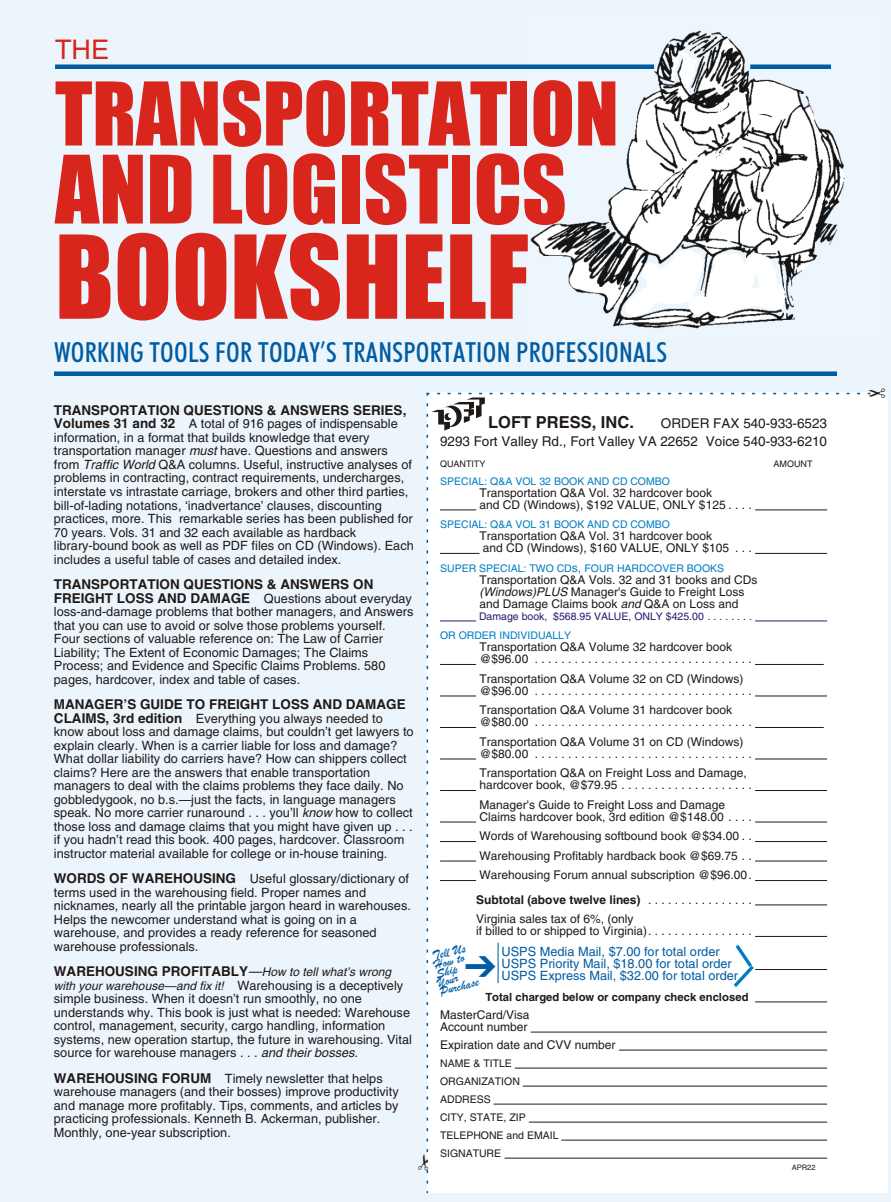
<style>
.page{position:relative;width:891px;height:1202px;background:#edf5fc}
.page>*{position:absolute;margin:0;border:0;box-sizing:border-box;transform-origin:0 0}
.t1{font:106.5px "Impact";color:#d9261c}
.t2{font:87px "Impact";color:#d9261c}
.t3{font:81px "Impact";color:#d9261c}
.t4{font:500 condensed 27.75px "Futura BT";letter-spacing:.01em;color:#005ca3}
.t5{font:27px "Helvetica";color:#d9261c}
.t6{font:700 16.5px "Helvetica";color:#1f1a17}
.t7{font:700 13.5px "Helvetica";color:#1f1a17}
.t8{font:13.5px/18px "Helvetica";letter-spacing:-.005em;color:#1f1a17;text-align:right}
.t9{font:13.5px "Brush Script";color:#005ca3}
.t10{font:12.75px/13.5px "Helvetica";color:#1f1a17}
.t11{font:12.75px/12px "Helvetica";color:#005ca3}
.t12{font:12px/12px "Helvetica";color:#1f1a17}
.t13{font:italic 12px "Helvetica";color:#1f1a17}
.t14{font:700 11.25px "Helvetica";letter-spacing:.005em;color:#1f1a17}
.t15{font:10.5px "Helvetica";color:#007dc2}
.t16{font:10.5px/18px "Helvetica";color:#1f1a17}
.t17{font:10.5px "Helvetica";color:#291770}
.t18{font:9px "Helvetica";color:#1f1a17}
.t19{font:7.5px "Helvetica";letter-spacing:-.005em;color:#1f1a17}
.s1{font-weight:700;font-size:13.5px}
.s2{font-style:italic}
.s3{font-weight:400;font-style:italic}
.s4{font-weight:400;font-style:italic;font-size:12px}
.s5{font-style:normal;font-size:12.75px}
.s6{font-size:12px}
.s7{font-weight:700}
</style>
<div class="page">
<img style="left:530px;top:30px;width:315px;height:299px">
<div style="left:55px;top:64px;width:599px;height:5px;background:#005ca3"></div>
<div style="left:750px;top:64px;width:81px;height:5px;background:#005ca3"></div>
<div style="left:54px;top:371px;width:783px;height:5px;background:#005ca3"></div>
<div style="left:426px;top:392px;width:459px;height:801px;background:#fff"></div>
<h3 class="t5" style="left:55px;top:38px;width:55px">THE</h3>
<h3 class="t3" style="left:55px;top:81px;width:565px">TRANSPORTATION</h3>
<h2 class="t2" style="left:55px;top:155px;width:513px">AND LOGISTICS</h2>
<h1 class="t1" style="left:55px;top:234px;width:475px">BOOKSHELF</h1>
<h3 class="t4" style="left:54px;top:341px;width:615px">WORKING TOOLS FOR TODAY’S TRANSPORTATION PROFESSIONALS</h3>
<p class="t7" style="left:54px;top:404px;width:354px">TRANSPORTATION QUESTIONS &amp; ANSWERS SERIES,</p>
<p class="t10" style="left:54px;top:418px;width:361px"><span class="s1">Volumes 31 and 32</span> A total of 916 pages of in dis pens able<br>in for ma tion, in a for mat that builds knowl edge that ev ery<br>trans por ta tion man ager <span class="s2">must</span> have. Ques tions and an swers from <span class="s2">Traf fic World</span> Q&amp;A col umns. Use ful, in struc tive anal y ses of prob lems in con tract ing, con tract re quire ments, un der charges, in ter state vs in tra state car riage, bro kers and other third par ties, bill-of-lading no ta tions, ‘inadvertance’ clauses, dis count ing<br>prac tices, more. This re mark able se ries has been pub lished for 70 years. Vols. 31 and 32 each avail able as hardback library-bound book as well as PDF files on CD (Windows). Each includes a useful ta ble of cases and detailed in dex.</p>
<p class="t7" style="left:54px;top:578px;width:321px">TRANSPORTATION QUESTIONS &amp; ANSWERS ON</p>
<p class="t10" style="left:54px;top:592px;width:361px"><span class="s1">FREIGHT LOSS AND DAMAGE</span> Ques tions about ev ery day loss-and-damage prob lems that bother man ag ers, and An swers that you can use to avoid or solve those prob lems your self.<br>Four sec tions of valu able ref er ence on: The Law of Car rier<br>Li a bil ity; The Ex tent of Eco nomic Dam ages; The Claims<br>Pro cess; and Ev i dence and Spe cific Claims Prob lems. 580 pages, hard cover, in dex and ta ble of cases.</p>
<p class="t7" style="left:54px;top:698px;width:353px">MANAGER’S GUIDE TO FREIGHT LOSS AND DAMAGE</p>
<p class="t10" style="left:54px;top:712px;width:361px"><span class="s1">CLAIMS, 3rd edition</span> Ev ery thing you al ways needed to know about loss and dam age claims, but could n’t get law yers to ex plain clearly. When is a car rier li a ble for loss and dam age?<br>What dol lar li a bil ity do car ri ers have? How can ship pers col lect claims? Here are the an swers that en able trans por ta tion<br>man ag ers to deal with the claims prob lems they face daily. No gob ble dy gook, no b.s.—just the facts, in lan guage man ag ers speak. No more car rier run around . . . you’ll <span class="s2">know</span> how to col lect those loss and dam age claims that you might have given up . . . if you had n’t read this book. 400 pages, hardcover. Classroom instructor material available for college or in-house training.</p>
<p class="t10" style="left:54px;top:873px;width:359px"><span class="s1">WORDS OF WAREHOUSING</span> Use ful glos sary/dic tio nary of terms used in the ware hous ing field. Proper names and<br>nick names, nearly all the print able jar gon heard in ware houses.<br>Helps the new comer un der stand what is go ing on in a<br>ware house, and pro vides a ready ref er ence for sea soned<br>ware house pro fes sion als.</p>
<p class="t7" style="left:54px;top:965px;width:339px">WAREHOUSING PROFITABLY<span class="s3">—</span><span class="s4">How to tell what’s wrong</span></p>
<p class="t13" style="left:54px;top:980px;width:351px">with your warehouse—and fix it! <span class="s5">Ware housing is a de cep tively</span></p>
<p class="t10" style="left:54px;top:993px;width:360px">sim ple busi ness. When it does n’t run smoothly, no one<br>un der stands why. This book is just what is needed: Ware house con trol, man age ment, se cu rity, cargo han dling, in for ma tion<br>sys tems, new op er a tion startup, the fu ture in ware hous ing. Vi tal source for ware house man ag ers . . . <span class="s2">and their bosses.</span></p>
<p class="t10" style="left:54px;top:1072px;width:346px"><span class="s1">WAREHOUSING FORUM</span> Timely news let ter that helps ware house man ag ers (and their bosses) im prove pro duc tiv ity and man age more prof it ably. Tips, com ments, and arti cles by prac tic ing pro fes sion als. Ken neth B. Ackerman, pub lisher.<br>Monthly, one-year subscription.</p>
<p class="t6" style="left:488px;top:415px;width:147px">LOFT PRESS, INC.</p>
<p class="t8" style="left:440px;top:415px;width:389px">ORDER FAX 540-933-6523<br>9293 Fort Valley Rd., Fort Valley VA 22652 Voice 540-933-6210</p>
<p class="t18" style="left:440px;top:459px;width:47px">QUANTITY</p>
<p class="t18" style="left:774px;top:459px;width:40px">AMOUNT</p>
<p class="t15" style="left:440px;top:476px;width:231px">SPECIAL: Q&amp;A VOL 32 BOOK AND CD COMBO</p>
<p class="t12" style="left:479px;top:487px;width:274px">Transportation Q&amp;A Vol. 32 hardcover book<br>and CD (Windows), $192 VALUE, ONLY $125 . . . .</p>
<p class="t15" style="left:440px;top:520px;width:231px">SPECIAL: Q&amp;A VOL 31 BOOK AND CD COMBO</p>
<p class="t12" style="left:479px;top:531px;width:274px">Transportation Q&amp;A Vol. 31 hardcover book<br>and CD (Windows), $160 VALUE, ONLY $105 . . .</p>
<p class="t15" style="left:440px;top:563px;width:286px">SUPER SPECIAL: TWO CD<span class="s6">s,</span> FOUR HARDCOVER BOOKS</p>
<p class="t12" style="left:479px;top:574px;width:280px">Transportation Q&amp;A Vols. 32 and 31 books and CDs <span class="s2">(Windows)PLUS</span> Manager's Guide to Freight Loss and Damage Claims book <span class="s2">and</span> Q&amp;A on Loss and</p>
<p class="t17" style="left:479px;top:611px;width:275px">Damage book, $568.95 VALUE, ONLY $425.00 . . . . . . . .</p>
<p class="t15" style="left:440px;top:631px;width:133px">OR ORDER INDIVIDUALLY</p>
<p class="t12" style="left:479px;top:642px;width:274px">Transportation Q&amp;A Volume 32 hardcover book @$96.00 .................................</p>
<p class="t12" style="left:479px;top:673px;width:274px">Transportation Q&amp;A Volume 32 on CD (Windows) @$96.00 .................................</p>
<p class="t12" style="left:479px;top:705px;width:274px">Transportation Q&amp;A Volume 31 hardcover book @$80.00 .................................</p>
<p class="t12" style="left:479px;top:736px;width:274px">Transportation Q&amp;A Volume 31 on CD (Windows) @$80.00 .................................</p>
<p class="t12" style="left:479px;top:768px;width:274px">Transportation Q&amp;A on Freight Loss and Damage, hardcover book, @$79.95....................</p>
<p class="t12" style="left:479px;top:799px;width:274px">Manager's Guide to Freight Loss and Damage<br>Claims hardcover book, 3rd edition @$148.00 . . . .</p>
<p class="t12" style="left:479px;top:827px;width:274px;line-height:19.5px;text-align:justify">Words of Warehousing softbound book @$34.00 . .<br>Warehousing Profitably hardback book @$69.75 . .<br>Warehousing Forum annual subscription @$96.00.</p>
<p class="t12" style="left:476px;top:890px;width:277px;line-height:19.5px"><span class="s7">Subtotal (above twelve lines)</span> . . . . . . . . . . . . . . . .<br>Virginia sales tax of 6%, (only</p>
<p class="t12" style="left:476px;top:926px;width:277px">if billed to or shipped to Virginia). . . . . . . . . . . . . . . .</p>
<p class="t11" style="left:502px;top:946px;width:238px">USPS Media Mail, $7.00 for total order<br>USPS Priority Mail, $18.00 for total order<br>USPS Express Mail, $32.00 for total order</p>
<p class="t14" style="left:485px;top:992px;width:265px">Total charged below or company check enclosed</p>
<p class="t12" style="left:440px;top:1009px;width:91px">MasterCard/Visa<br>Account number</p>
<p class="t12" style="left:440px;top:1039px;width:177px">Expiration date and CVV number</p>
<p class="t16" style="left:440px;top:1055px;width:120px">NAME &amp; TITLE<br>ORGANIZATION<br>ADDRESS<br>CITY, STATE, ZIP<br>TELEPHONE and EMAIL<br>SIGNATURE</p>
<p class="t19" style="left:792px;top:1164px;width:25px">APR22</p>
<p class="t9" style="left:431px;top:952px;width:36px;rotate:-15deg">Tell Us</p>
<p class="t9" style="left:433px;top:961px;width:33px;rotate:-15deg">How to</p>
<p class="t9" style="left:435px;top:970px;width:24px;rotate:-15deg">Ship</p>
<p class="t9" style="left:437px;top:979px;width:22px;rotate:-15deg">Your</p>
<p class="t9" style="left:439px;top:987px;width:42px;rotate:-15deg">Purchase</p>
</div>
